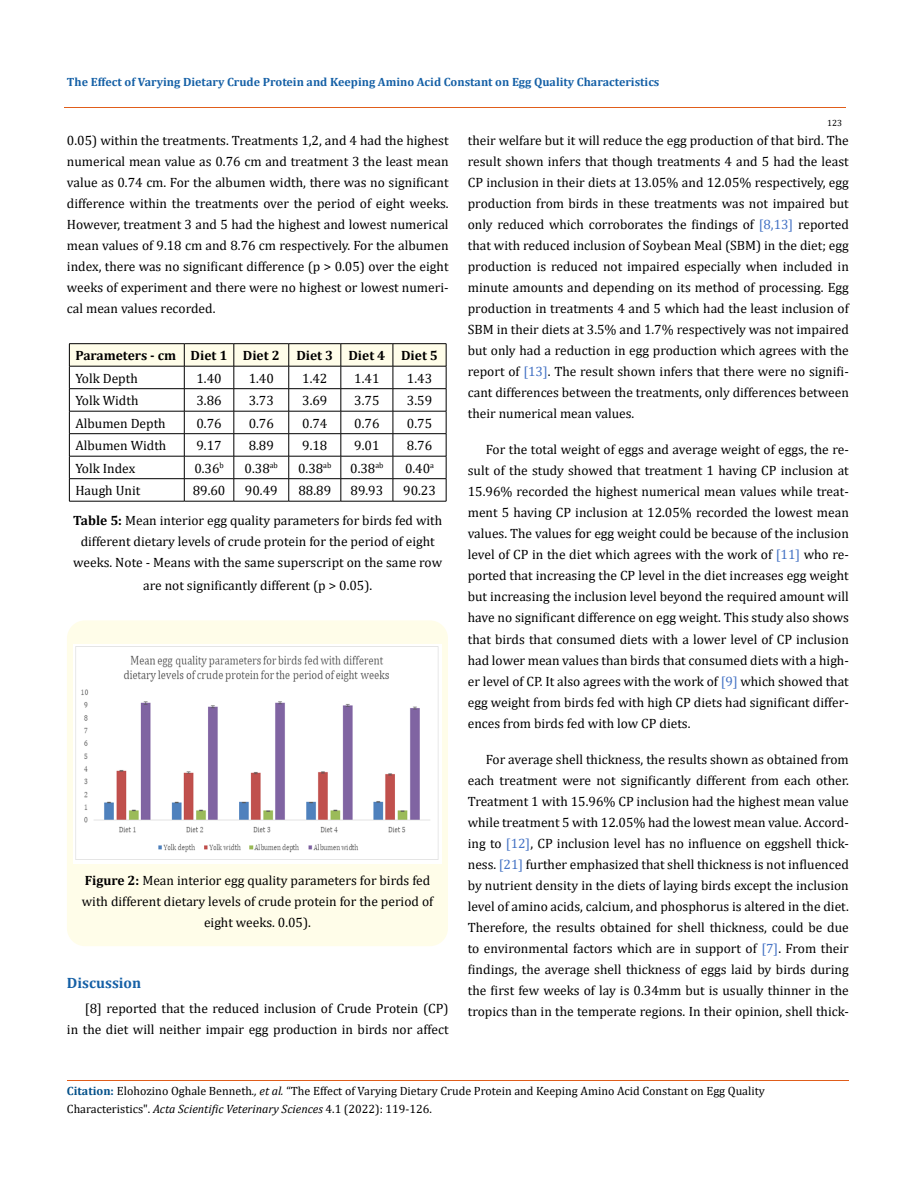
<style>
.page{position:relative;width:917px;height:1188px;background:#fff}
.page>*{position:absolute;margin:0;border:0;box-sizing:border-box;transform-origin:0 0}
.t1{font:700 15px "Cambria";color:#1560a6}
.t2{font:13.5px/21px "Cambria";color:#000;text-align:justify}
.t3{font:700 13.5px "Cambria";color:#000}
.t4{font:12px/18px "Cambria";color:#000}
.t5{font:700 12px "Cambria";color:#1560a6}
.t6{font:9px "Cambria";color:#000}
.s1{font-weight:700}
.s2{color:#4472c4}
.s3{font-weight:700;color:#035089}
.s4{font-style:italic}
</style>
<div class="page">
<hr style="left:69px;top:343px;width:115px;height:1px;background:#000">
<hr style="left:184px;top:343px;width:50px;height:1px;background:#000">
<hr style="left:234px;top:343px;width:55px;height:1px;background:#000">
<hr style="left:289px;top:343px;width:52px;height:1px;background:#000">
<hr style="left:341px;top:343px;width:52px;height:1px;background:#000">
<hr style="left:393px;top:343px;width:53px;height:1px;background:#000">
<svg style="left:69px;top:344px;width:378px;height:157px"></svg>
<hr style="left:69px;top:501px;width:115px;height:1px;background:#000">
<hr style="left:184px;top:501px;width:50px;height:1px;background:#000">
<hr style="left:234px;top:501px;width:55px;height:1px;background:#000">
<hr style="left:289px;top:501px;width:52px;height:1px;background:#000">
<hr style="left:341px;top:501px;width:52px;height:1px;background:#000">
<hr style="left:393px;top:501px;width:53px;height:1px;background:#000">
<div style="left:67px;top:620px;width:381px;height:326px;background:#fffde9;border-radius:18px"></div>
<img style="left:74px;top:644px;width:367px;height:219px">
<hr style="left:64px;top:108px;width:781px;height:1px;background:#e05d1a">
<hr style="left:67px;top:1080px;width:781px;height:1px;background:#e05d1a">
<p class="t5" style="left:67px;top:73px;width:594px">The Effect of Varying Dietary Crude Protein and Keeping Amino Acid Constant on Egg Quality Characteristics</p>
<p class="t6" style="left:827px;top:118px;width:16px">123</p>
<p class="t2" style="left:67px;top:130px;width:383px">0.05) within the treatments. Treatments 1,2, and 4 had the highest numerical mean value as 0.76 cm and treatment 3 the least mean value as 0.74 cm. For the albumen width, there was no significant difference within the treatments over the period of eight weeks.<br>However, treatment 3 and 5 had the highest and lowest numerical mean values of 9.18 cm and 8.76 cm respectively. For the albumen index, there was no significant difference (p &gt; 0.05) over the eight weeks of experiment and there were no highest or lowest numeri&shy;cal mean values recorded.</p>
<p class="t3" style="left:75px;top:346px;width:364px">Parameters - cm Diet 1 Diet 2 Diet 3 Diet 4 Diet 5</p>
<p class="t2" style="left:75px;top:368px;width:64px">Yolk Depth</p>
<p class="t2" style="left:196px;top:368px;width:27px">1.40</p>
<p class="t2" style="left:249px;top:368px;width:27px">1.40</p>
<p class="t2" style="left:302px;top:368px;width:27px">1.42</p>
<p class="t2" style="left:354px;top:368px;width:27px">1.41</p>
<p class="t2" style="left:407px;top:368px;width:27px">1.43</p>
<p class="t2" style="left:75px;top:390px;width:65px">Yolk Width</p>
<p class="t2" style="left:196px;top:390px;width:27px">3.86</p>
<p class="t2" style="left:249px;top:390px;width:27px">3.73</p>
<p class="t2" style="left:302px;top:390px;width:27px">3.69</p>
<p class="t2" style="left:354px;top:390px;width:27px">3.75</p>
<p class="t2" style="left:407px;top:390px;width:27px">3.59</p>
<p class="t2" style="left:75px;top:413px;width:92px">Albumen Depth</p>
<p class="t2" style="left:196px;top:413px;width:27px">0.76</p>
<p class="t2" style="left:249px;top:413px;width:27px">0.76</p>
<p class="t2" style="left:302px;top:413px;width:27px">0.74</p>
<p class="t2" style="left:354px;top:413px;width:27px">0.76</p>
<p class="t2" style="left:407px;top:413px;width:27px">0.75</p>
<p class="t2" style="left:75px;top:435px;width:92px">Albumen Width</p>
<p class="t2" style="left:196px;top:435px;width:27px">9.17</p>
<p class="t2" style="left:249px;top:435px;width:27px">8.89</p>
<p class="t2" style="left:302px;top:435px;width:27px">9.18</p>
<p class="t2" style="left:354px;top:435px;width:27px">9.01</p>
<p class="t2" style="left:407px;top:435px;width:27px">8.76</p>
<p class="t2" style="left:75px;top:458px;width:61px">Yolk Index</p>
<p class="t2" style="left:194px;top:458px;width:31px">0.36<sup>b</sup></p>
<p class="t2" style="left:244px;top:458px;width:35px">0.38<sup>ab</sup></p>
<p class="t2" style="left:298px;top:458px;width:35px">0.38<sup>ab</sup></p>
<p class="t2" style="left:350px;top:458px;width:35px">0.38<sup>ab</sup></p>
<p class="t2" style="left:405px;top:458px;width:31px">0.40<sup>a</sup></p>
<p class="t2" style="left:75px;top:480px;width:66px">Haugh Unit</p>
<p class="t2" style="left:193px;top:480px;width:34px">89.60</p>
<p class="t2" style="left:245px;top:480px;width:34px">90.49</p>
<p class="t2" style="left:298px;top:480px;width:34px">88.89</p>
<p class="t2" style="left:350px;top:480px;width:34px">89.93</p>
<p class="t2" style="left:403px;top:480px;width:34px">90.23</p>
<p class="t2" style="left:73px;top:510px;width:370px;text-align:center"><span class="s1">Table 5:</span> Mean interior egg quality parameters for birds fed with different dietary levels of crude protein for the period of eight weeks. Note - Means with the same superscript on the same row</p>
<p class="t2" style="left:143px;top:575px;width:231px">are not significantly different (p &gt; 0.05).</p>
<p class="t2" style="left:82px;top:870px;width:353px;text-align:center"><span class="s1">Figure 2:</span> Mean interior egg quality parameters for birds fed with different dietary levels of crude protein for the period of eight weeks. 0.05).</p>
<p class="t1" style="left:67px;top:972px;width:76px">Discussion</p>
<p class="t2" style="left:67px;top:998px;width:383px;text-align:right">[8] reported that the reduced inclusion of Crude Protein (CP)<br>in the diet will neither impair egg production in birds nor affect</p>
<p class="t2" style="left:468px;top:130px;width:382px">their welfare but it will reduce the egg production of that bird. The result shown infers that though treatments 4 and 5 had the least CP inclusion in their diets at 13.05% and 12.05% respectively, egg production from birds in these treatments was not impaired but only reduced which corroborates the findings of <span class="s2">[8,13]</span> reported that with reduced inclusion of Soybean Meal (SBM) in the diet; egg production is reduced not impaired especially when included in minute amounts and depending on its method of processing. Egg production in treatments 4 and 5 which had the least inclusion of SBM in their diets at 3.5% and 1.7% respectively was not impaired but only had a reduction in egg production which agrees with the report of <span class="s2">[13]</span>. The result shown infers that there were no signifi&shy;cant differences between the treatments, only differences between their numerical mean values.</p>
<p class="t2" style="left:468px;top:439px;width:382px;text-indent:18px">For the total weight of eggs and average weight of eggs, the re&shy;sult of the study showed that treatment 1 having CP inclusion at 15.96% recorded the highest numerical mean values while treat&shy;ment 5 having CP inclusion at 12.05% recorded the lowest mean values. The values for egg weight could be because of the inclusion level of CP in the diet which agrees with the work of <span class="s2">[11]</span> who re&shy;ported that increasing the CP level in the diet increases egg weight but increasing the inclusion level beyond the required amount will have no significant difference on egg weight. This study also shows that birds that consumed diets with a lower level of CP inclusion had lower mean values than birds that consumed diets with a high&shy;er level of CP. It also agrees with the work of <span class="s2">[9]</span> which showed that egg weight from birds fed with high CP diets had significant differ&shy;ences from birds fed with low CP diets.</p>
<p class="t2" style="left:468px;top:748px;width:382px;text-indent:18px">For average shell thickness, the results shown as obtained from each treatment were not significantly different from each other.<br>Treatment 1 with 15.96% CP inclusion had the highest mean value while treatment 5 with 12.05% had the lowest mean value. Accord&shy;ing to <span class="s2">[12]</span>, CP inclusion level has no influence on eggshell thick&shy;ness. <span class="s2">[21]</span> further emphasized that shell thickness is not influenced by nutrient density in the diets of laying birds except the inclusion level of amino acids, calcium, and phosphorus is altered in the diet.<br>Therefore, the results obtained for shell thickness, could be due to environmental factors which are in support of <span class="s2">[7]</span>. From their findings, the average shell thickness of eggs laid by birds during the first few weeks of lay is 0.34mm but is usually thinner in the tropics than in the temperate regions. In their opinion, shell thick-</p>
<p class="t4" style="left:67px;top:1082px;width:699px"><span class="s3">Citation:</span> Elohozino Oghale Benneth<span class="s4">., et al.</span> “The Effect of Varying Dietary Crude Protein and Keeping Amino Acid Constant on Egg Quality<br>Characteristics". <span class="s4">Acta Scientific Veterinary Sciences</span> 4.1 (2022): 119-126.</p>
</div>
